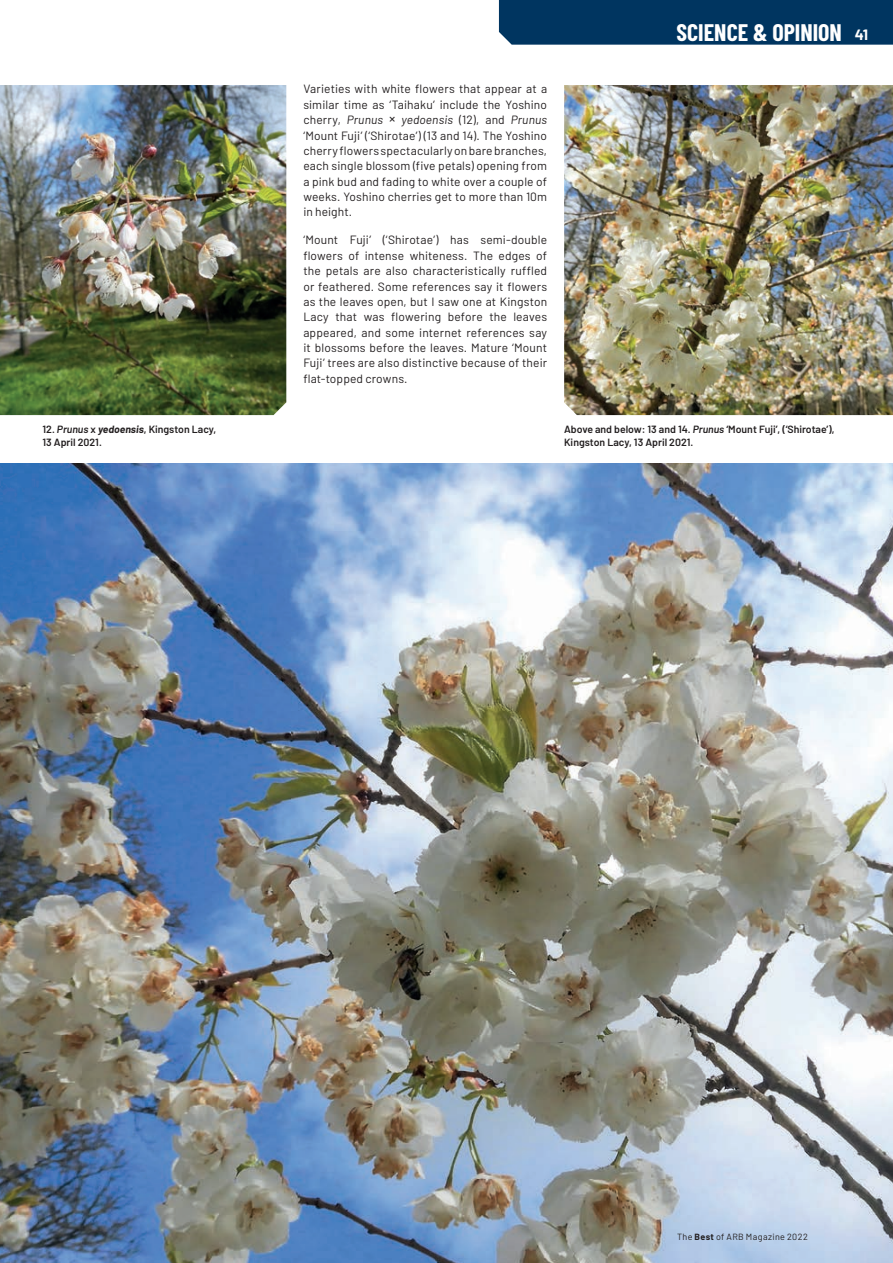
<style>
.page{position:relative;width:893px;height:1263px;background:#fff}
.page>*{position:absolute;margin:0;border:0;box-sizing:border-box;transform-origin:0 0}
.t1{font:700 24px "Barlow Condensed";color:#fff}
.t2{font:700 15px "Barlow";color:#fff}
.t3{font:12px/15.3px "Barlow";letter-spacing:.01em;color:#231f20;text-align:justify}
.t4{font:600 10.5px/13.5px "Barlow";color:#231f20}
.t5{font:9px "Barlow";letter-spacing:.045em;color:#231f20}
.s1{font-style:italic}
.s2{font-size:15px}
.s3{font-weight:700;font-style:italic}
.s4{font-weight:700}
</style>
<div class="page">
<div style="left:499px;top:0;width:394px;height:45px;background:#003560"></div>
<img style="left:0;top:463px;width:893px;height:800px">
<img style="left:564px;top:85px;width:329px;height:330px">
<img style="left:0;top:85px;width:286px;height:330px">
<p class="t3" style="left:303px;top:81px;width:245px">Varieties with white flowers that appear at a similar time as ‘Taihaku’ include the Yoshino cherry, <span class="s1">Prunus</span> <span class="s2">×</span> <span class="s1">yedoensis</span> (12), and <span class="s1">Prunus </span>‘Mount Fuji’ (‘Shirotae’) (13 and 14). The Yoshino cherry flowers spectacularly on bare branches, each single blossom (five petals) opening from a pink bud and fading to white over a couple of weeks. Yoshino cherries get to more than 10m in height.</p>
<p class="t3" style="left:303px;top:232px;width:245px">‘Mount Fuji’ (‘Shirotae’) has semi-double flowers of intense whiteness. The edges of the petals are also characteristically ruffled or feathered. Some references say it flowers as the leaves open, but I saw one at Kingston Lacy that was flowering before the leaves appeared, and some internet references say it blossoms before the leaves. Mature ‘Mount Fuji’ trees are also distinctive because of their flat-topped crowns.</p>
<h1 class="t1" style="left:676px;top:15px;width:22px">SCIENCE</h1>
<h1 class="t1" style="left:753px;top:15px;width:41px">&amp; OPINION</h1>
<p class="t2" style="left:855px;top:24px;width:15px">41</p>
<p class="t4" style="left:43px;top:421px;width:175px">12. <span class="s1">Prunus</span> x <span class="s3">yedoensis</span>, Kingston Lacy,<br>13 April 2021.</p>
<p class="t4" style="left:564px;top:421px;width:272px">Above and below: 13 and 14. <span class="s1">Prunus</span> ‘Mount Fuji’, (‘Shirotae’),<br>Kingston Lacy, 13 April 2021.</p>
<p class="t5" style="left:677px;top:1230px;width:132px">The <span class="s4">Best</span> of ARB Magazine 2022</p>
</div>
